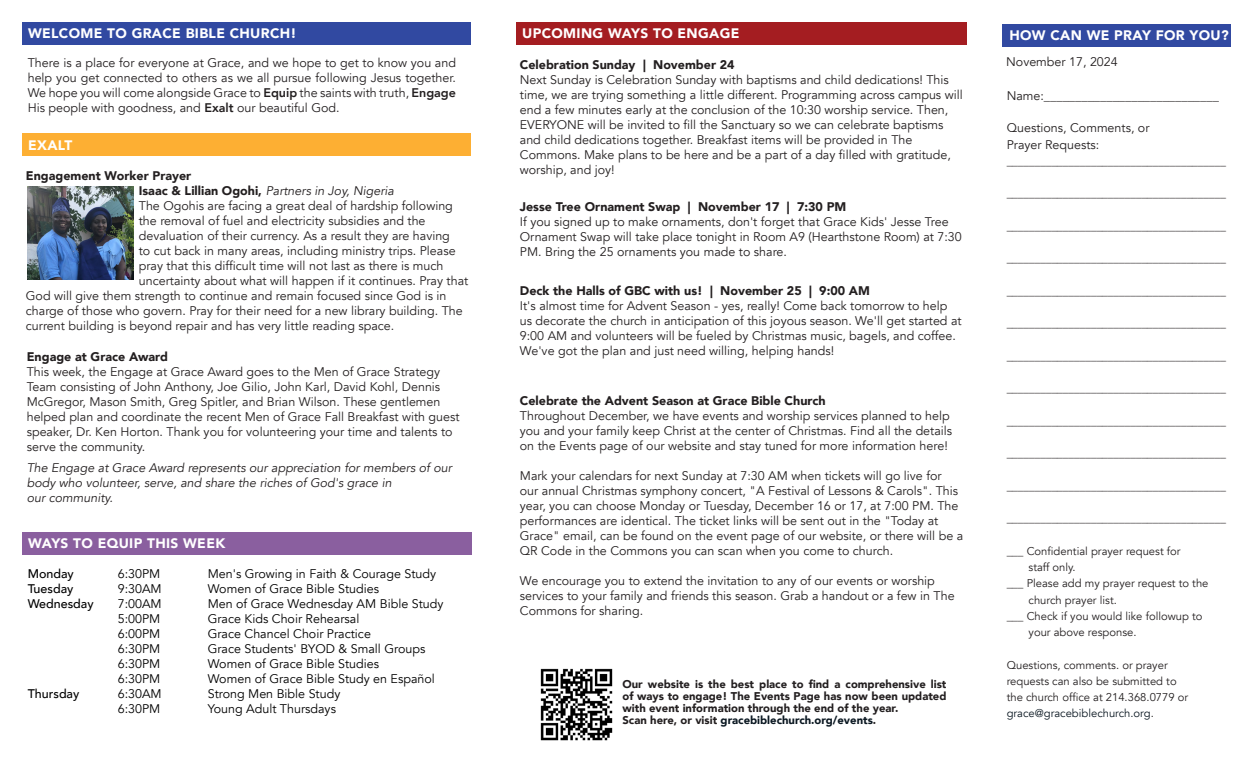
<style>
.page{position:relative;width:1260px;height:765px;background:#fff}
.page>*{position:absolute;margin:0;border:0;box-sizing:border-box;transform-origin:0 0}
.t1{font:900 13.75px "Avenir";letter-spacing:.025em;color:#fff}
.t2{font:12.5px/15px "Avenir";color:#231f20}
.t3{font:12.5px "Avenir";color:#000}
.t4{font:900 12.5px "Avenir";color:#231f20}
.t5{font:italic 12.5px/15px "Avenir";color:#231f20}
.t6{font:500 12.5px "Avenir";color:#000}
.t7{font:11.25px/16.2px "Avenir";color:#231f20}
.t8{font:900 11.25px/12.1px "Avenir";color:#231f20;text-align:justify}
.t9{font:900 11.25px "Avenir";color:#0a1721}
.t10{font:11.25px "Avenir";color:#0a1721}
.s1{font-weight:800}
.s2{font-weight:900;font-style:normal}
.s3{color:#231f20}
</style>
<div class="page">
<div style="left:1003px;top:24px;width:228px;height:23px;background:#3149a1"></div>
<div style="left:22px;top:532px;width:450px;height:23px;background:#8a5f9f"></div>
<div style="left:22px;top:133px;width:450px;height:23px;background:#fdaf33"></div>
<div style="left:22px;top:22px;width:450px;height:23px;background:#3149a1"></div>
<img style="left:540px;top:668px;width:73px;height:73px">
<div style="left:517px;top:22px;width:450px;height:23px;background:#a41d21"></div>
<img style="left:28px;top:186px;width:105px;height:94px">
<p class="t1" style="left:28px;top:22px;width:270px">WELCOME TO GRACE BIBLE CHURCH!</p>
<p class="t2" style="left:28px;top:55px;width:430px;text-align:justify">There is a place for everyone at Grace, and we hope to get to know you and help you get connected to others as we all pursue following Jesus together.<br>We hope you will come alongside Grace to <span class="s1">Equip</span> the saints with truth, <span class="s1">Engage </span>His people with goodness, and <span class="s1">Exalt</span> our beautiful God.</p>
<p class="t1" style="left:28px;top:133px;width:46px">EXALT</p>
<p class="t4" style="left:26px;top:165px;width:167px">Engagement Worker Prayer</p>
<p class="t5" style="left:139px;top:184px;width:257px"><span class="s2">Isaac &amp; Lillian Ogohi,</span> Partners in Joy, Nigeria</p>
<p class="t2" style="left:139px;top:199px;width:316px">The Ogohis are facing a great deal of hardship following</p>
<p class="t2" style="left:139px;top:214px;width:288px">the removal of fuel and electricity subsidies and the</p>
<p class="t2" style="left:139px;top:229px;width:313px">devaluation of their currency. As a result they are having</p>
<p class="t2" style="left:139px;top:244px;width:318px">to cut back in many areas, including ministry trips. Please</p>
<p class="t2" style="left:139px;top:259px;width:306px">pray that this difficult time will not last as there is much</p>
<p class="t2" style="left:139px;top:274px;width:331px">uncertainty about what will happen if it continues. Pray that</p>
<p class="t2" style="left:26px;top:289px;width:422px">God will give them strength to continue and remain focused since God is in</p>
<p class="t2" style="left:26px;top:304px;width:439px">charge of those who govern. Pray for their need for a new library building. The</p>
<p class="t2" style="left:26px;top:319px;width:370px">current building is beyond repair and has very little reading space.</p>
<p class="t4" style="left:27px;top:346px;width:143px">Engage at Grace Award</p>
<p class="t2" style="left:27px;top:364px;width:434px">This week, the Engage at Grace Award goes to the Men of Grace Strategy Team consisting of John Anthony, Joe Gilio, John Karl, David Kohl, Dennis McGregor, Mason Smith, Greg Spitler, and Brian Wilson. These gentlemen helped plan and coordinate the recent Men of Grace Fall Breakfast with guest speaker, Dr. Ken Horton. Thank you for volunteering your time and talents to serve the community.</p>
<p class="t5" style="left:27px;top:460px;width:427px">The Engage at Grace Award represents our appreciation for members of our body who volunteer, serve, and share the riches of God's grace in</p>
<p class="t5" style="left:27px;top:490px;width:88px">our community.</p>
<p class="t1" style="left:28px;top:532px;width:199px">WAYS TO EQUIP THIS WEEK</p>
<p class="t6" style="left:28px;top:563px;width:48px">Monday</p>
<p class="t3" style="left:118px;top:566px;width:44px">6:30PM</p>
<p class="t3" style="left:208px;top:566px;width:230px">Men's Growing in Faith &amp; Courage Study</p>
<p class="t6" style="left:28px;top:578px;width:47px">Tuesday</p>
<p class="t3" style="left:118px;top:581px;width:46px">9:30AM</p>
<p class="t3" style="left:208px;top:581px;width:173px">Women of Grace Bible Studies</p>
<p class="t6" style="left:28px;top:593px;width:67px">Wednesday</p>
<p class="t3" style="left:118px;top:596px;width:46px">7:00AM</p>
<p class="t3" style="left:208px;top:596px;width:237px">Men of Grace Wednesday AM Bible Study</p>
<p class="t3" style="left:118px;top:611px;width:44px">5:00PM</p>
<p class="t3" style="left:208px;top:611px;width:153px">Grace Kids Choir Rehearsal</p>
<p class="t3" style="left:118px;top:626px;width:44px">6:00PM</p>
<p class="t3" style="left:208px;top:626px;width:165px">Grace Chancel Choir Practice</p>
<p class="t3" style="left:118px;top:641px;width:44px">6:30PM</p>
<p class="t3" style="left:208px;top:641px;width:219px">Grace Students' BYOD &amp; Small Groups</p>
<p class="t3" style="left:118px;top:656px;width:44px">6:30PM</p>
<p class="t3" style="left:208px;top:656px;width:173px">Women of Grace Bible Studies</p>
<p class="t3" style="left:118px;top:671px;width:44px">6:30PM</p>
<p class="t3" style="left:208px;top:671px;width:229px">Women of Grace Bible Study en Español</p>
<p class="t6" style="left:28px;top:683px;width:53px">Thursday</p>
<p class="t3" style="left:118px;top:686px;width:46px">6:30AM</p>
<p class="t3" style="left:208px;top:686px;width:134px">Strong Men Bible Study</p>
<p class="t3" style="left:118px;top:701px;width:44px">6:30PM</p>
<p class="t3" style="left:208px;top:701px;width:130px">Young Adult Thursdays</p>
<p class="t1" style="left:522px;top:22px;width:219px">UPCOMING WAYS TO ENGAGE</p>
<p class="t4" style="left:520px;top:54px;width:216px">Celebration Sunday | November 24</p>
<p class="t2" style="left:520px;top:73px;width:444px">Next Sunday is Celebration Sunday with baptisms and child dedications! This time, we are trying something a little different. Programming across campus will end a few minutes early at the conclusion of the 10:30 worship service. Then, EVERYONE will be invited to fill the Sanctuary so we can celebrate baptisms and child dedications together. Breakfast items will be provided in The Commons. Make plans to be here and be a part of a day filled with gratitude, worship, and joy!</p>
<p class="t4" style="left:520px;top:195px;width:328px">Jesse Tree Ornament Swap | November 17 | 7:30 PM</p>
<p class="t2" style="left:520px;top:214px;width:443px">If you signed up to make ornaments, don't forget that Grace Kids' Jesse Tree<br>Ornament Swap will take place tonight in Room A9 (Hearthstone Room) at 7:30<br>PM. Bring the 25 ornaments you made to share.</p>
<p class="t4" style="left:520px;top:280px;width:352px">Deck the Halls of GBC with us! | November 25 | 9:00 AM</p>
<p class="t2" style="left:520px;top:298px;width:443px">It's almost time for Advent Season - yes, really! Come back tomorrow to help us decorate the church in anticipation of this joyous season. We'll get started at 9:00 AM and volunteers will be fueled by Christmas music, bagels, and coffee.<br>We've got the plan and just need willing, helping hands!</p>
<p class="t4" style="left:520px;top:390px;width:307px">Celebrate the Advent Season at Grace Bible Church</p>
<p class="t2" style="left:520px;top:409px;width:434px">Throughout December, we have events and worship services planned to help you and your family keep Christ at the center of Christmas. Find all the details on the Events page of our website and stay tuned for more information here!</p>
<p class="t2" style="left:520px;top:469px;width:445px">Mark your calendars for next Sunday at 7:30 AM when tickets will go live for<br>our annual Christmas symphony concert, "A Festival of Lessons &amp; Carols". This year, you can choose Monday or Tuesday, December 16 or 17, at 7:00 PM. The performances are identical. The ticket links will be sent out in the "Today at Grace" email, can be found on the event page of our website, or there will be a QR Code in the Commons you can scan when you come to church.</p>
<p class="t2" style="left:520px;top:574px;width:436px">We encourage you to extend the invitation to any of our events or worship services to your family and friends this season. Grab a handout or a few in The<br>Commons for sharing.</p>
<p class="t8" style="left:623px;top:678px;width:326px">Our website is the best place to find a comprehensive list of ways to engage! The Events Page has now been updated with event information through the end of the year.</p>
<p class="t9" style="left:623px;top:711px;width:255px"><span class="s3">Scan here, or visit</span> gracebiblechurch.org/events<span class="s3">.</span></p>
<p class="t1" style="left:1009px;top:23px;width:221px">HOW CAN WE PRAY FOR YOU?</p>
<p class="t2" style="left:1006px;top:54px;width:113px">November 17, 2024</p>
<p class="t2" style="left:1007px;top:88px;width:214px">Name:____________________________</p>
<p class="t2" style="left:1007px;top:121px;width:144px">Questions, Comments, or</p>
<p class="t2" style="left:1007px;top:137px;width:94px">Prayer Requests:</p>
<p class="t7" style="left:1007px;top:153px;width:221px">_______________________________________</p>
<p class="t7" style="left:1007px;top:186px;width:221px">_______________________________________</p>
<p class="t7" style="left:1007px;top:218px;width:221px">_______________________________________</p>
<p class="t7" style="left:1007px;top:251px;width:221px">_______________________________________</p>
<p class="t7" style="left:1007px;top:283px;width:221px">_______________________________________</p>
<p class="t7" style="left:1007px;top:316px;width:221px">_______________________________________</p>
<p class="t7" style="left:1007px;top:348px;width:221px">_______________________________________</p>
<p class="t7" style="left:1007px;top:381px;width:221px">_______________________________________</p>
<p class="t7" style="left:1007px;top:413px;width:221px">_______________________________________</p>
<p class="t7" style="left:1007px;top:446px;width:221px">_______________________________________</p>
<p class="t7" style="left:1007px;top:478px;width:221px">_______________________________________</p>
<p class="t7" style="left:1007px;top:511px;width:221px">_______________________________________</p>
<p class="t7" style="left:1007px;top:543px;width:175px">___ Confidential prayer request for</p>
<p class="t7" style="left:1029px;top:559px;width:49px">staff only.</p>
<p class="t7" style="left:1029px;top:576px;width:181px;text-indent:-22px">___ Please add my prayer request to the church prayer list.</p>
<p class="t7" style="left:1007px;top:608px;width:197px">___ Check if you would like followup to</p>
<p class="t7" style="left:1029px;top:624px;width:109px">your above response.</p>
<p class="t7" style="left:1007px;top:657px;width:163px">Questions, comments. or prayer</p>
<p class="t7" style="left:1007px;top:673px;width:171px">requests can also be submitted to</p>
<p class="t7" style="left:1007px;top:689px;width:183px">the church office at 214.368.0779 or</p>
<p class="t10" style="left:1007px;top:707px;width:149px">grace@gracebiblechurch.org<span class="s3">.</span></p>
</div>
